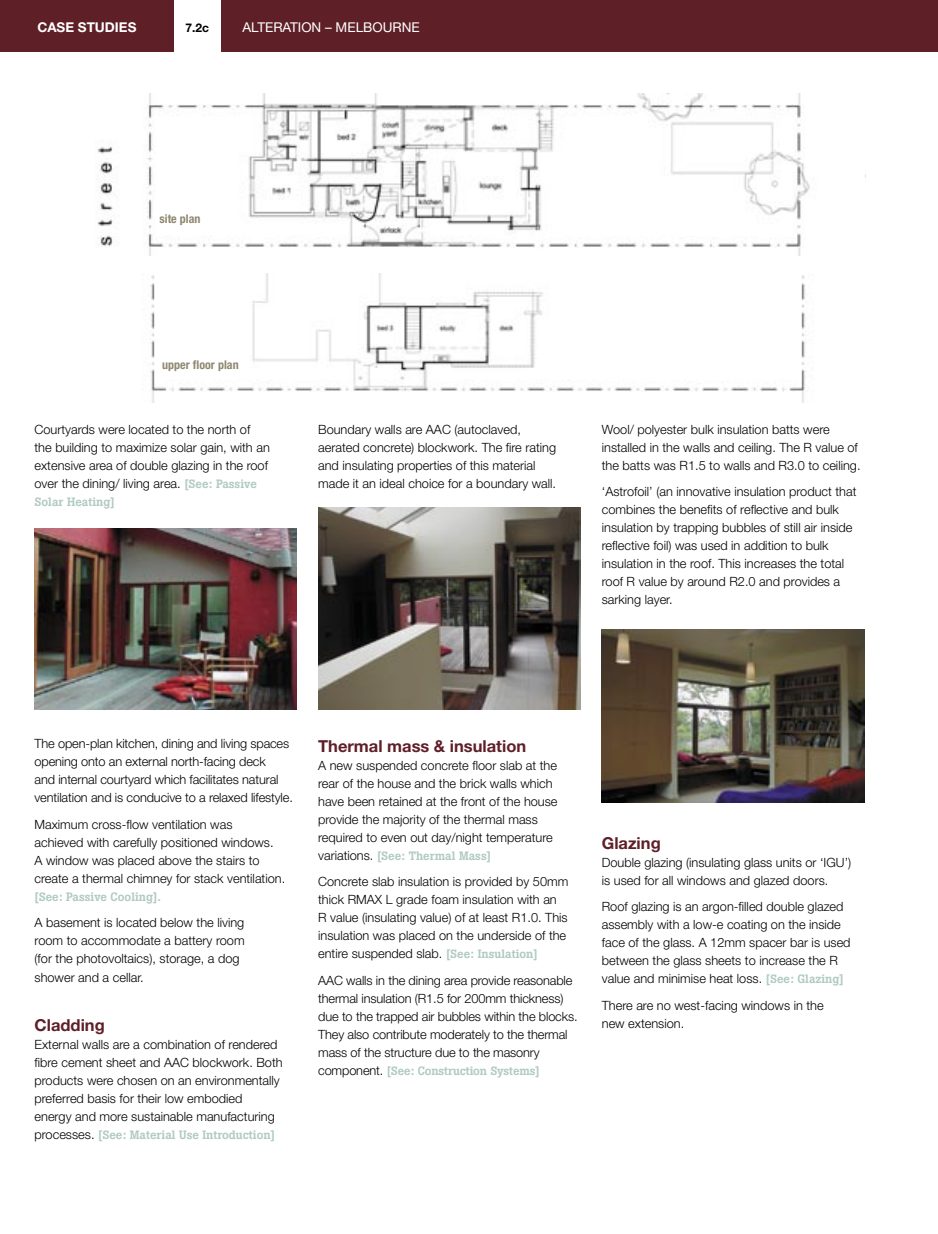
<style>
.page{position:relative;width:938px;height:1234px;background:#fff}
.page>*{position:absolute;margin:0;border:0;box-sizing:border-box;transform-origin:0 0}
.head2{font:700 16.5px "Helvetica Neue";color:#5f1f27}
.t1{font:13.5px "Helvetica Neue";color:#fff}
.t2{font:700 13.5px "Helvetica Neue";color:#fff}
.body{font:300 12.75px/18px "Helvetica Neue";color:#000}
.body-2{font:500 12px "Boton";color:#b1cbc0}
.illo_photo_caption{font:700 condensed 12px "Helvetica Neue";color:#8f8771}
.t3{font:700 12px "Helvetica Neue";color:#000}
.s1{font-family:"Boton";font-weight:500;font-size:12px;color:#b1cbc0}
.s2{font-family:"Helvetica Neue";font-weight:300;font-size:12.75px;color:#000}
</style>
<div class="page">
<div style="left:0;top:0;width:173px;height:51px;background:#5f1f27"></div>
<div style="left:221px;top:0;width:717px;height:51px;background:#5f1f27"></div>
<img style="left:97px;top:94px;width:713px;height:161px">
<img style="left:150px;top:273px;width:656px;height:129px">
<img style="left:35px;top:528px;width:261px;height:181px">
<img style="left:318px;top:507px;width:262px;height:202px">
<img style="left:601px;top:629px;width:263px;height:173px">
<p class="t2" style="left:37px;top:19px;width:101px">CASE STUDIES</p>
<p class="t1" style="left:242px;top:19px;width:179px">ALTERATION – MELBOURNE</p>
<p class="t3" style="left:185px;top:20px;width:25px">7.2c</p>
<p class="illo_photo_caption" style="left:159px;top:211px;width:43px">site plan</p>
<p class="illo_photo_caption" style="left:162px;top:357px;width:78px">upper floor plan</p>
<p class="body" style="left:35px;top:419px;width:237px">Courtyards were located to the north of the building to maximize solar gain, with an extensive area of double glazing in the roof over the dining/ living area. <span class="s1">[See: Passive</span></p>
<p class="body-2" style="left:35px;top:494px;width:82px">Solar Heating]</p>
<p class="body" style="left:318px;top:419px;width:239px">Boundary walls are AAC (autoclaved, aerated concrete) blockwork. The fire rating and insulating properties of this material made it an ideal choice for a boundary wall.</p>
<p class="body" style="left:602px;top:419px;width:260px">Wool/ polyester bulk insulation batts were installed in the walls and ceiling. The R value of the batts was R1.5 to walls and R3.0 to ceiling.</p>
<p class="body" style="left:602px;top:482px;width:256px">‘Astrofoil’ (an innovative insulation product that combines the benefits of reflective and bulk insulation by trapping bubbles of still air inside reflective foil) was used in addition to bulk insulation in the roof. This increases the total roof R value by around R2.0 and provides a sarking layer.</p>
<p class="body" style="left:35px;top:734px;width:260px">The open-plan kitchen, dining and living spaces opening onto an external north-facing deck<br>and internal courtyard which facilitates natural ventilation and is conducive to a relaxed lifestyle.</p>
<p class="body" style="left:35px;top:814px;width:252px">Maximum cross-flow ventilation was<br>achieved with carefully positioned windows.<br>A window was placed above the stairs to create a thermal chimney for stack ventilation.</p>
<p class="body-2" style="left:35px;top:889px;width:128px">[See: Passive Cooling].</p>
<p class="body" style="left:35px;top:913px;width:211px">A basement is located below the living room to accommodate a battery room (for the photovoltaics), storage, a dog shower and a cellar.</p>
<p class="head2" style="left:35px;top:1014px;width:72px">Cladding</p>
<p class="body" style="left:35px;top:1034px;width:250px">External walls are a combination of rendered fibre cement sheet and AAC blockwork. Both products were chosen on an environmentally preferred basis for their low embodied energy and more sustainable manufacturing</p>
<p class="body-2" style="left:35px;top:1127px;width:242px"><span class="s2">processes.</span> [See: Material Use Introduction]</p>
<p class="head2" style="left:318px;top:735px;width:209px">Thermal mass &amp; insulation</p>
<p class="body" style="left:318px;top:755px;width:241px">A new suspended concrete floor slab at the rear of the house and the brick walls which have been retained at the front of the house provide the majority of the thermal mass required to even out day/night temperature</p>
<p class="body-2" style="left:318px;top:848px;width:174px"><span class="s2">variations.</span> [See: Thermal Mass]</p>
<p class="body" style="left:318px;top:872px;width:252px">Concrete slab insulation is provided by 50mm thick RMAX L grade foam insulation with an R value (insulating value) of at least R1.0. This insulation was placed on the underside of the entire suspended slab. <span class="s1">[See: Insulation]</span></p>
<p class="body" style="left:318px;top:970px;width:261px">AAC walls in the dining area provide reasonable thermal insulation (R1.5 for 200mm thickness) due to the trapped air bubbles within the blocks.<br>They also contribute moderately to the thermal mass of the structure due to the masonry</p>
<p class="body-2" style="left:318px;top:1063px;width:223px"><span class="s2">component.</span> [See: Construction Systems]</p>
<p class="head2" style="left:602px;top:832px;width:60px">Glazing</p>
<p class="body" style="left:602px;top:852px;width:251px">Double glazing (insulating glass units or ‘IGU’) is used for all windows and glazed doors.</p>
<p class="body" style="left:602px;top:897px;width:250px">Roof glazing is an argon-filled double glazed assembly with a low-e coating on the inside face of the glass. A 12mm spacer bar is used between the glass sheets to increase the R value and minimise heat loss. <span class="s1">[See: Glazing]</span></p>
<p class="body" style="left:602px;top:995px;width:223px">There are no west-facing windows in the new extension.</p>
</div>
